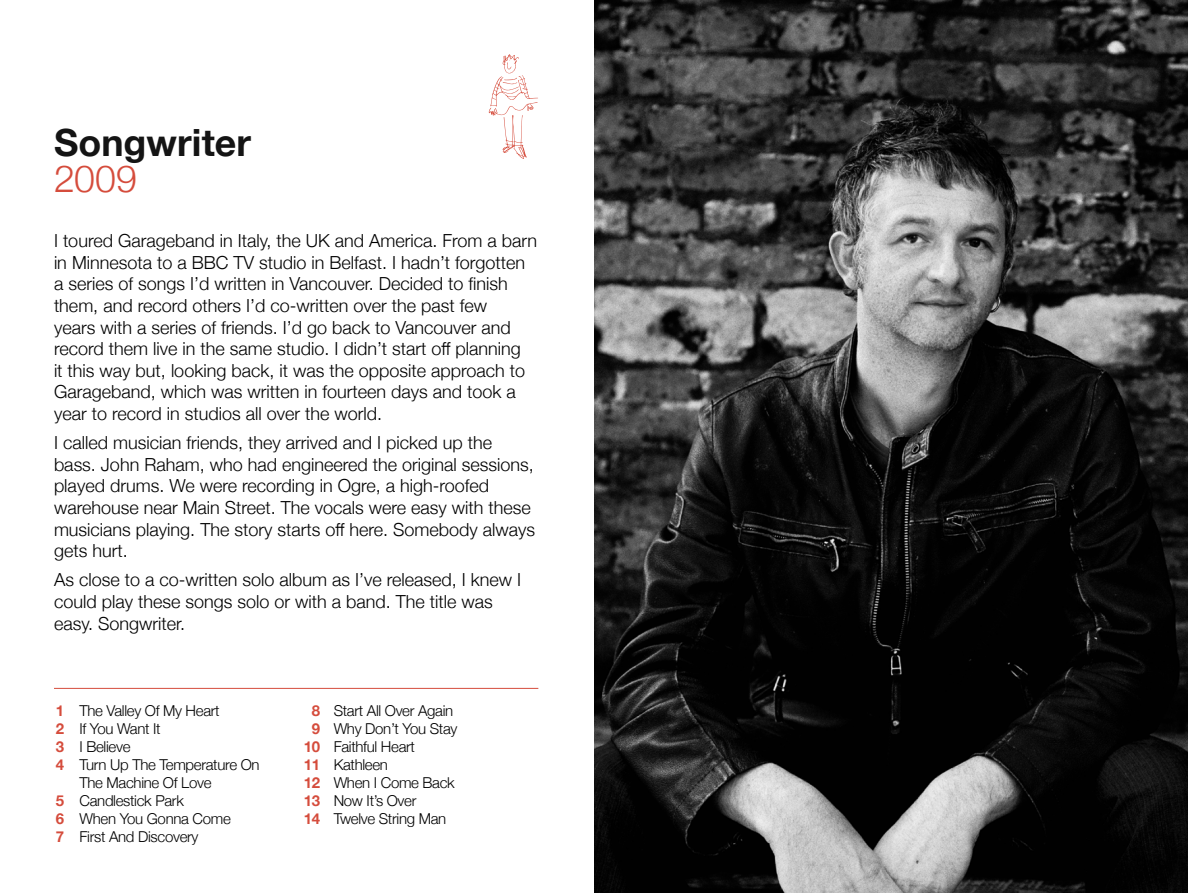
<style>
.page{position:relative;width:1188px;height:893px;background:#fff}
.page>*{position:absolute;margin:0;border:0;box-sizing:border-box;transform-origin:0 0}
.t1{font:700 37.5px "Helvetica Neue";color:#141414}
.t2{font:300 37.5px "Helvetica Neue";color:#d54c3c}
.t3{font:300 18px/21.6px "Helvetica Neue";color:#000}
.t4{font:300 15px/18px "Helvetica Neue";letter-spacing:-.02em;color:#000}
.t5{font:700 15px/18px "Helvetica Neue";letter-spacing:-.02em;color:#d54c3c;text-align:justify}
</style>
<div class="page">
<img style="left:594px;top:0;width:594px;height:893px">
<hr style="left:54px;top:688px;width:484px;height:1px;background:#d54c3c">
<svg style="left:489px;top:54px;width:49px;height:105px"></svg>
<h1 class="t1" style="left:54px;top:113px;width:199px">Songwriter</h1>
<h1 class="t2" style="left:54px;top:148px;width:84px">2009</h1>
<p class="t3" style="left:54px;top:229px;width:485px">I toured Garageband in Italy, the UK and America. From a barn in Minnesota to a BBC TV studio in Belfast. I hadn’t forgotten a series of songs I’d written in Vancouver. Decided to finish them, and record others I’d co-written over the past few<br>years with a series of friends. I’d go back to Vancouver and record them live in the same studio. I didn’t start off planning<br>it this way but, looking back, it was the opposite approach to Garageband, which was written in fourteen days and took a year to record in studios all over the world.</p>
<p class="t3" style="left:54px;top:430px;width:483px">I called musician friends, they arrived and I picked up the bass. John Raham, who had engineered the original sessions, played drums. We were recording in Ogre, a high-roofed warehouse near Main Street. The vocals were easy with these musicians playing. The story starts off here. Somebody always gets hurt.</p>
<p class="t3" style="left:54px;top:568px;width:469px">As close to a co-written solo album as I’ve released, I knew I could play these songs solo or with a band. The title was easy. Songwriter.</p>
<p class="t5" style="left:56px;top:702px;width:10px">1<br>2<br>3<br>4</p>
<p class="t5" style="left:56px;top:792px;width:10px">5<br>6<br>7</p>
<p class="t4" style="left:80px;top:700px;width:182px">The Valley Of My Heart<br>If You Want It<br>I Believe<br>Turn Up The Temperature On<br>The Machine Of Love<br>Candlestick Park<br>When You Gonna Come<br>First And Discovery</p>
<p class="t4" style="left:334px;top:700px;width:125px">Start All Over Again<br>Why Don’t You Stay<br>Faithful Heart<br>Kathleen<br>When I Come Back<br>Now It’s Over<br>Twelve String Man</p>
<p class="t5" style="left:304px;top:702px;width:18px;text-align:center">8<br>9<br>10<br>11<br>12<br>13<br>14</p>
</div>
